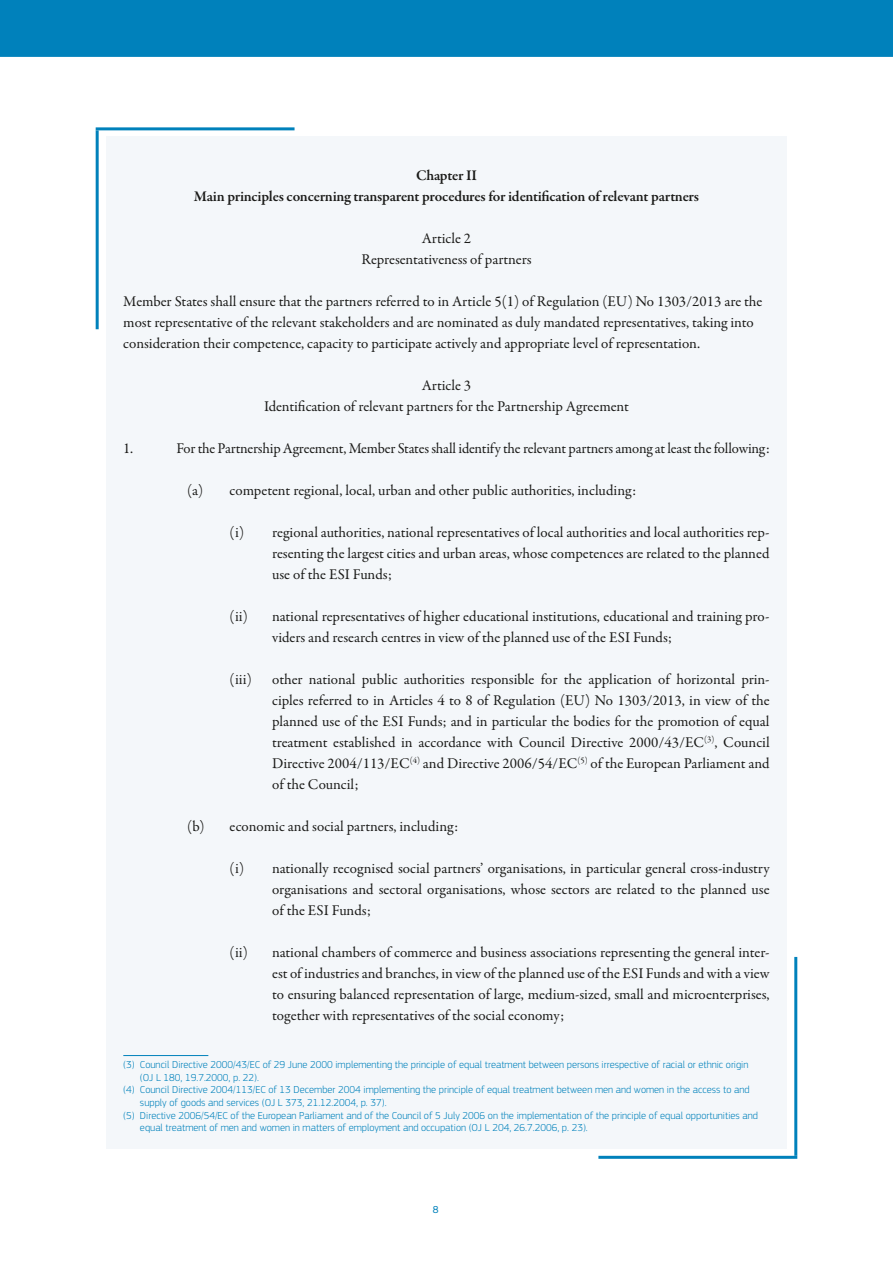
<style>
.page{position:relative;width:893px;height:1263px;background:#fff}
.page>*{position:absolute;margin:0;border:0;box-sizing:border-box;transform-origin:0 0}
.body_reglement_bulle{font:15px/21px "Garamond Premr Pro";letter-spacing:-.005em;color:#1a1a18;text-align:justify}
.body_reglement{font:15px/21px "Garamond Premr Pro";letter-spacing:-.005em;color:#1a1a18}
.body_centré{font:15px/21px "Garamond Premr Pro";color:#1a1a18;text-align:center}
.body_centré-2{font:600 15px/21px "Garamond Premr Pro";letter-spacing:-.015em;color:#1a1a18;text-align:center}
.FOOT{font:300 10.5px/12.6px "EC Square Sans Pro";color:#0081bb}
.t1{font:10.5px "EC Square Sans Pro";color:#0081bb}
</style>
<div class="page">
<div style="left:0;top:0;width:893px;height:57px;background:#0081bb"></div>
<hr style="left:794px;top:957px;width:3px;height:199px;background:#0081bb">
<hr style="left:598px;top:1156px;width:199px;height:3px;background:#0081bb">
<hr style="left:96px;top:130px;width:3px;height:199px;background:#0081bb">
<hr style="left:96px;top:127px;width:199px;height:3px;background:#0081bb">
<div style="left:106px;top:136px;width:681px;height:1012px;background:#f4f7fa"></div>
<hr style="left:123px;top:1055px;width:85px;height:1px;background:#0081bb">
<p class="body_centré-2" style="left:194px;top:165px;width:507px">Chapter II<br>Main principles concerning transparent procedures for identification of relevant partners</p>
<p class="body_centré" style="left:361px;top:228px;width:172px">Article 2<br>Representativeness of partners</p>
<p class="body_reglement" style="left:123px;top:291px;width:641px">Member States shall ensure that the partners referred to in Article 5(1) of Regulation (EU) No 1303/2013 are the most representative of the relevant stakeholders and are nominated as duly mandated representatives, taking into consideration their competence, capacity to participate actively and appropriate level of representation.</p>
<p class="body_centré" style="left:264px;top:375px;width:366px">Article 3<br>Identification of relevant partners for the Partnership Agreement</p>
<p class="body_reglement_bulle" style="left:123px;top:438px;width:12px">1.</p>
<p class="body_reglement_bulle" style="left:176px;top:438px;width:595px">For the Partnership Agreement, Member States shall identify the relevant partners among at least the following:</p>
<p class="body_reglement_bulle" style="left:187px;top:480px;width:451px">(a) competent regional, local, urban and other public authorities, including:</p>
<p class="body_reglement_bulle" style="left:272px;top:522px;width:499px;text-indent:-43px">(i) regional authorities, national representatives of local authorities and local authorities rep&shy;resenting the largest cities and urban areas, whose competences are related to the planned use of the ESI Funds;</p>
<p class="body_reglement_bulle" style="left:272px;top:606px;width:499px;text-indent:-43px">(ii) national representatives of higher educational institutions, educational and training pro&shy;viders and research centres in view of the planned use of the ESI Funds;</p>
<p class="body_reglement_bulle" style="left:230px;top:669px;width:24px">(iii)</p>
<p class="body_reglement_bulle" style="left:272px;top:669px;width:499px">other national public authorities responsible for the application of horizontal prin&shy;ciples referred to in Articles 4 to 8 of Regulation (EU) No 1303/2013, in view of the planned use of the ESI Funds; and in particular the bodies for the promotion of equal treatment established in accordance with Council Directive 2000/43/EC<sup>(3)</sup>, Council Directive 2004/113/EC<sup>(4)</sup> and Directive 2006/54/EC<sup>(5)</sup> of the European Parliament and of the Council;</p>
<p class="body_reglement_bulle" style="left:187px;top:816px;width:273px">(b) economic and social partners, including:</p>
<p class="body_reglement_bulle" style="left:272px;top:858px;width:499px;text-indent:-43px">(i) nationally recognised social partners’ organisations, in particular general cross-industry organisations and sectoral organisations, whose sectors are related to the planned use of the ESI Funds;</p>
<p class="body_reglement_bulle" style="left:272px;top:942px;width:499px;text-indent:-43px">(ii) national chambers of commerce and business associations representing the general inter&shy;est of industries and branches, in view of the planned use of the ESI Funds and with a view to ensuring balanced representation of large, medium-sized, small and microenterprises, together with representatives of the social economy;</p>
<p class="FOOT" style="left:140px;top:1058px;width:610px;text-indent:-17px">(3) Council Directive 2000/43/EC of 29 June 2000 implementing the principle of equal treatment between persons irrespective of racial or ethnic origin (OJ L 180, 19.7.2000, p. 22).</p>
<p class="FOOT" style="left:140px;top:1083px;width:611px;text-indent:-17px">(4) Council Directive 2004/113/EC of 13 December 2004 implementing the principle of equal treatment between men and women in the access to and supply of goods and services (OJ L 373, 21.12.2004, p. 37).</p>
<p class="FOOT" style="left:140px;top:1109px;width:619px;text-indent:-17px">(5) Directive 2006/54/EC of the European Parliament and of the Council of 5 July 2006 on the implementation of the principle of equal opportunities and equal treatment of men and women in matters of employment and occupation (OJ L 204, 26.7.2006, p. 23).</p>
<p class="t1" style="left:433px;top:1203px;width:7px">8</p>
</div>
